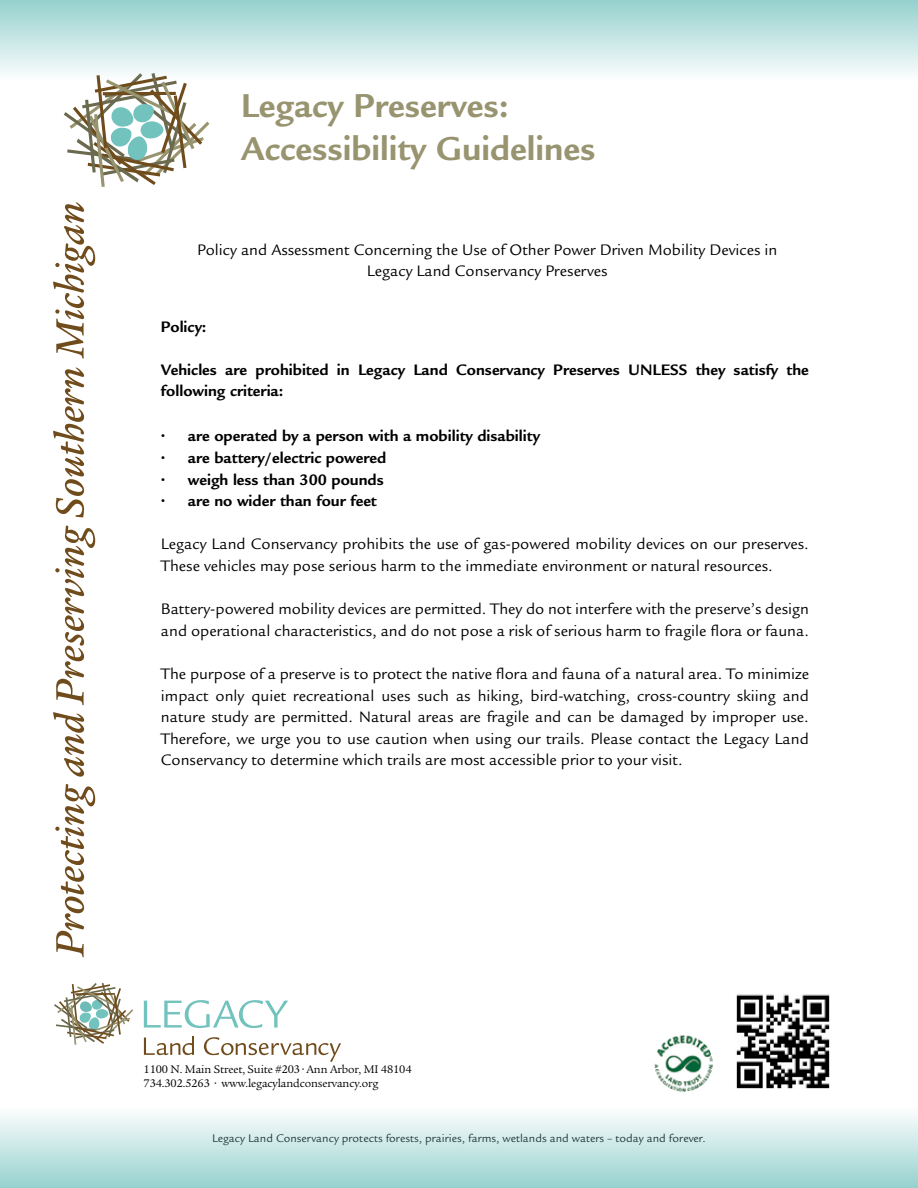
<style>
.page{position:relative;width:918px;height:1188px;background:#fff}
.page>*{position:absolute;margin:0;border:0;box-sizing:border-box;transform-origin:0 0}
.t1{font:700 36px/43.2px "Legacy Sans Std";color:#989470}
.t2{font:16.5px/21.6px "Legacy Sans Std";color:#000}
.t3{font:700 16.5px/21.6px "Legacy Sans Std";color:#000}
.t4{font:12px "Legacy Sans Std";color:#000}
.t5{font:12px/13.5px "Legacy Serif Std";letter-spacing:-.01em;color:#000}
</style>
<div class="page">
<svg style="left:64px;top:81px;width:145px;height:106px"></svg>
<svg style="left:53px;top:202px;width:42px;height:755px"></svg>
<div style="left:0;top:0;width:918px;height:81px;background:linear-gradient(to bottom,#95d1ce,#fcfdfd)"></div>
<svg style="left:144px;top:1000px;width:144px;height:28px"></svg>
<svg style="left:144px;top:1036px;width:50px;height:19px"></svg>
<svg style="left:204px;top:1037px;width:137px;height:25px"></svg>
<svg style="left:54px;top:983px;width:79px;height:62px"></svg>
<img style="left:654px;top:1035px;width:59px;height:57px">
<img style="left:736px;top:994px;width:94px;height:95px">
<div style="left:0;top:1107px;width:918px;height:81px;background:linear-gradient(to bottom,#fdfefe,#96d1ce)"></div>
<h1 class="t1" style="left:241px;top:84px;width:356px">Legacy Preserves:<br>Accessibility Guidelines</h1>
<p class="t2" style="left:197px;top:239px;width:582px;text-align:center">Policy and Assessment Concerning the Use of Other Power Driven Mobility Devices in<br>Legacy Land Conservancy Preserves</p>
<p class="t3" style="left:161px;top:316px;width:47px">Policy:</p>
<p class="t3" style="left:161px;top:359px;width:649px">Vehicles are prohibited in Legacy Land Conservancy Preserves UNLESS they satisfy the following criteria:</p>
<p class="t3" style="left:161px;top:426px;width:381px">• are operated by a person with a mobility disability</p>
<p class="t3" style="left:161px;top:447px;width:227px">• are battery/electric powered</p>
<p class="t3" style="left:161px;top:469px;width:224px">• weigh less than 300 pounds</p>
<p class="t3" style="left:161px;top:490px;width:217px">• are no wider than four feet</p>
<p class="t2" style="left:161px;top:534px;width:649px">Legacy Land Conservancy prohibits the use of gas-powered mobility devices on our preserves.<br>These vehicles may pose serious harm to the immediate environment or natural resources.</p>
<p class="t2" style="left:161px;top:598px;width:650px">Battery-powered mobility devices are permitted. They do not interfere with the preserve’s design and operational characteristics, and do not pose a risk of serious harm to fragile flora or fauna.</p>
<p class="t2" style="left:161px;top:663px;width:650px;text-align:justify">The purpose of a preserve is to protect the native flora and fauna of a natural area. To minimize impact only quiet recreational uses such as hiking, bird-watching, cross-country skiing and nature study are permitted. Natural areas are fragile and can be damaged by improper use.<br>Therefore, we urge you to use caution when using our trails. Please contact the Legacy Land Conservancy to determine which trails are most accessible prior to your visit.</p>
<p class="t5" style="left:144px;top:1063px;width:269px">1100 N. Main Street, Suite #203 • Ann Arbor, MI 48104<br>734.302.5263 • www.legacylandconservancy.org</p>
<p class="t4" style="left:212px;top:1132px;width:495px">Legacy Land Conservancy protects forests, prairies, farms, wetlands and waters – today and forever.</p>
</div>
